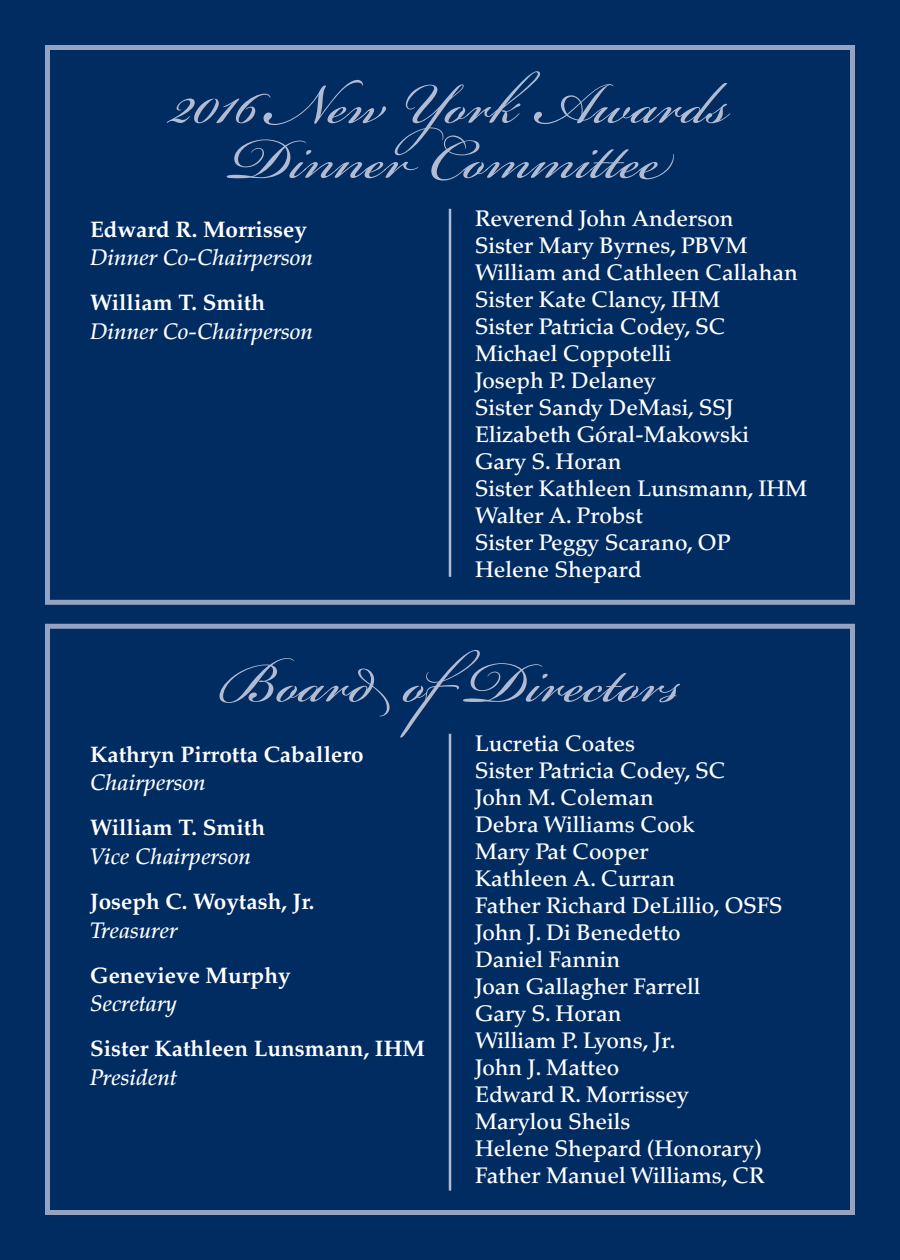
<style>
.page{position:relative;width:900px;height:1260px;background:#002c62}
.page>*{position:absolute;margin:0;border:0;box-sizing:border-box;transform-origin:0 0}
.t1{font:90px "Bickham Script Pro";color:#b3bbd3}
.t2{font:500 22.5px/27px "Palatino";color:#fff}
.t3{font:22.5px "Palatino Bold Os F";color:#fff}
.t4{font:italic 500 22.5px "Palatino";color:#fff}
</style>
<div class="page">
<div style="left:45px;top:624px;width:810px;height:591px;border:5px solid #95a3c3"></div>
<hr style="left:449px;top:209px;width:2px;height:368px;background:#b3bbd3">
<hr style="left:449px;top:734px;width:2px;height:457px;background:#b3bbd3">
<div style="left:45px;top:45px;width:810px;height:560px;border:5px solid #95a3c3"></div>
<h1 class="t1" style="left:171px;top:39px;width:560px">2016 New York Awards</h1>
<h1 class="t1" style="left:231px;top:94px;width:430px">Dinner Committee</h1>
<p class="t3" style="left:90px;top:216px;width:218px">Edward R. Morrissey</p>
<p class="t4" style="left:90px;top:244px;width:225px">Dinner Co-Chairperson</p>
<p class="t3" style="left:90px;top:289px;width:177px">William T. Smith</p>
<p class="t4" style="left:90px;top:318px;width:225px">Dinner Co-Chairperson</p>
<p class="t2" style="left:475px;top:205px;width:334px">Reverend John Anderson<br>Sister Mary Byrnes, PBVM<br>William and Cathleen Callahan<br>Sister Kate Clancy, IHM<br>Sister Patricia Codey, SC<br>Michael Coppotelli<br>Joseph P. Delaney<br>Sister Sandy DeMasi, SSJ<br>Elizabeth Góral-Makowski<br>Gary S. Horan<br>Sister Kathleen Lunsmann, IHM<br>Walter A. Probst<br>Sister Peggy Scarano, OP<br>Helene Shepard</p>
<h1 class="t1" style="left:220px;top:617px;width:465px">Board ofDirectors</h1>
<p class="t2" style="left:475px;top:730px;width:309px">Lucretia Coates<br>Sister Patricia Codey, SC<br>John M. Coleman<br>Debra Williams Cook<br>Mary Pat Cooper<br>Kathleen A. Curran<br>Father Richard DeLillio, OSFS<br>John J. Di Benedetto<br>Daniel Fannin<br>Joan Gallagher Farrell<br>Gary S. Horan<br>William P. Lyons, Jr.<br>John J. Matteo<br>Edward R. Morrissey<br>Marylou Sheils<br>Helene Shepard (Honorary)<br>Father Manuel Williams, CR</p>
<p class="t3" style="left:90px;top:741px;width:275px">Kathryn Pirrotta Caballero</p>
<p class="t4" style="left:90px;top:769px;width:117px">Chairperson</p>
<p class="t3" style="left:90px;top:814px;width:177px">William T. Smith</p>
<p class="t4" style="left:90px;top:843px;width:163px">Vice Chairperson</p>
<p class="t3" style="left:90px;top:888px;width:226px">Joseph C. Woytash, Jr.</p>
<p class="t4" style="left:90px;top:917px;width:89px">Treasurer</p>
<p class="t3" style="left:90px;top:962px;width:202px">Genevieve Murphy</p>
<p class="t4" style="left:90px;top:991px;width:89px">Secretary</p>
<p class="t3" style="left:90px;top:1036px;width:303px">Sister Kathleen Lunsmann, IHM</p>
<p class="t4" style="left:90px;top:1064px;width:88px">President</p>
</div>
